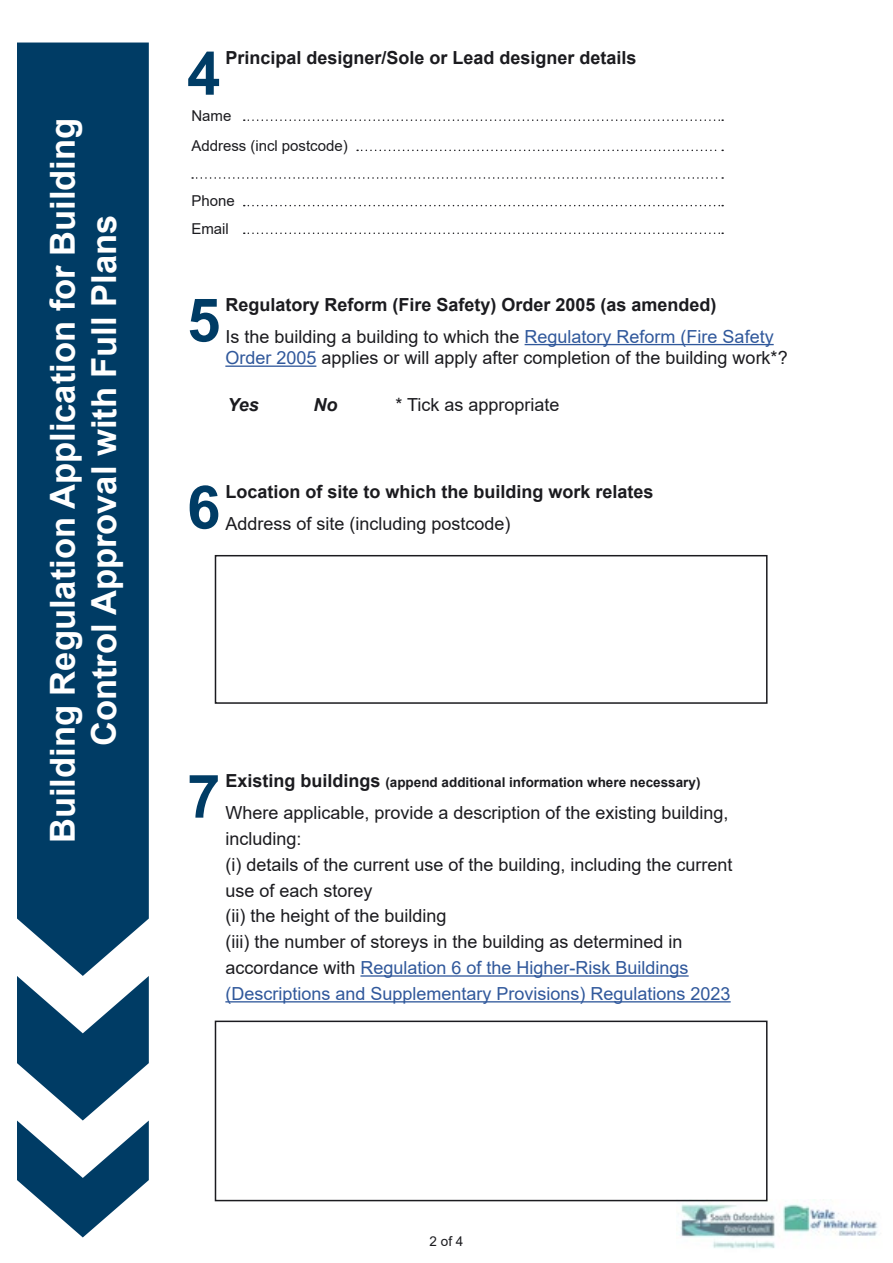
<style>
.page{position:relative;width:893px;height:1263px;background:#fff}
.page>*{position:absolute;margin:0;border:0;box-sizing:border-box;transform-origin:0 0}
.t1{font:700 60px "Arial";color:#003c65}
.t2{font:700 34.5px/41.4px "Arial";color:#fff;text-align:center}
.t3{font:18px/25.8px "Arial";color:#1b1b1f}
.t4{font:700 18px "Arial";color:#1b1b1f}
.t5{font:italic 700 18px "Arial";color:#1b1b1f}
.t6{font:15px/27.6px "Arial";color:#1b1b1f}
.t7{font:700 13.5px "Arial";color:#1b1b1f}
.t8{font:13.5px "Arial";color:#1b1b1f}
.s1{color:#30589b}
.s2{font-size:18px}
</style>
<div class="page">
<div style="left:17px;top:43px;width:132px;height:933px;background:#003c65"></div>
<svg style="left:17px;top:976px;width:132px;height:261px"></svg>
<img style="left:677px;top:1200px;width:201px;height:49px">
<hr style="left:525px;top:344px;width:249px;height:1px;background:#30589b">
<hr style="left:225px;top:365px;width:91px;height:2px;background:#30589b">
<hr style="left:360px;top:975px;width:329px;height:2px;background:#30589b">
<hr style="left:225px;top:1001px;width:506px;height:1px;background:#30589b">
<svg style="left:244px;top:119px;width:479px;height:2px"></svg>
<svg style="left:357px;top:150px;width:366px;height:1px"></svg>
<svg style="left:192px;top:177px;width:531px;height:2px"></svg>
<svg style="left:244px;top:205px;width:479px;height:1px"></svg>
<svg style="left:244px;top:232px;width:479px;height:2px"></svg>
<div style="left:215px;top:555px;width:552px;height:149px;border:2px solid #1b1b1f"></div>
<div style="left:215px;top:1020px;width:552px;height:181px;border:2px solid #1b1b1f"></div>
<h2 class="t2" style="left:42px;top:843px;width:727px;rotate:-90deg">Building Regulation Application for Building<br>Control Approval with Full Plans</h2>
<h1 class="t1" style="left:187px;top:31px;width:35px">4</h1>
<p class="t4" style="left:225px;top:45px;width:413px">Principal designer/Sole or Lead designer details</p>
<p class="t6" style="left:191px;top:102px;width:42px">Name</p>
<p class="t6" style="left:191px;top:132px;width:158px">Address (incl postcode)</p>
<p class="t6" style="left:191px;top:187px;width:45px">Phone<br>Email</p>
<h1 class="t1" style="left:187px;top:278px;width:35px">5</h1>
<p class="t4" style="left:225px;top:292px;width:493px">Regulatory Reform (Fire Safety) Order 2005 (as amended)</p>
<p class="t3" style="left:225px;top:325px;width:564px;line-height:21.6px">Is the building a building to which the <span class="s1">Regulatory Reform (Fire Safety<br>Order 2005</span> applies or will apply after completion of the building work*?</p>
<p class="t5" style="left:227px;top:393px;width:33px">Yes</p>
<p class="t5" style="left:314px;top:393px;width:25px">No</p>
<p class="t3" style="left:395px;top:392px;width:166px">* Tick as appropriate</p>
<h1 class="t1" style="left:187px;top:465px;width:35px">6</h1>
<p class="t4" style="left:225px;top:479px;width:430px">Location of site to which the building work relates</p>
<p class="t3" style="left:225px;top:510px;width:287px">Address of site (including postcode)</p>
<h1 class="t1" style="left:187px;top:754px;width:35px">7</h1>
<p class="t7" style="left:225px;top:773px;width:477px"><span class="s2">Existing buildings</span> (append additional information where necessary)</p>
<p class="t3" style="left:225px;top:800px;width:509px">Where applicable, provide a description of the existing building, including:<br>(i) details of the current use of the building, including the current use of each storey<br>(ii) the height of the building<br>(iii) the number of storeys in the building as determined in accordance with <span class="s1">Regulation 6 of the Higher-Risk Buildings (Descriptions and Supplementary Provisions) Regulations 2023</span></p>
<p class="t8" style="left:430px;top:1232px;width:35px">2 of 4</p>
</div>
